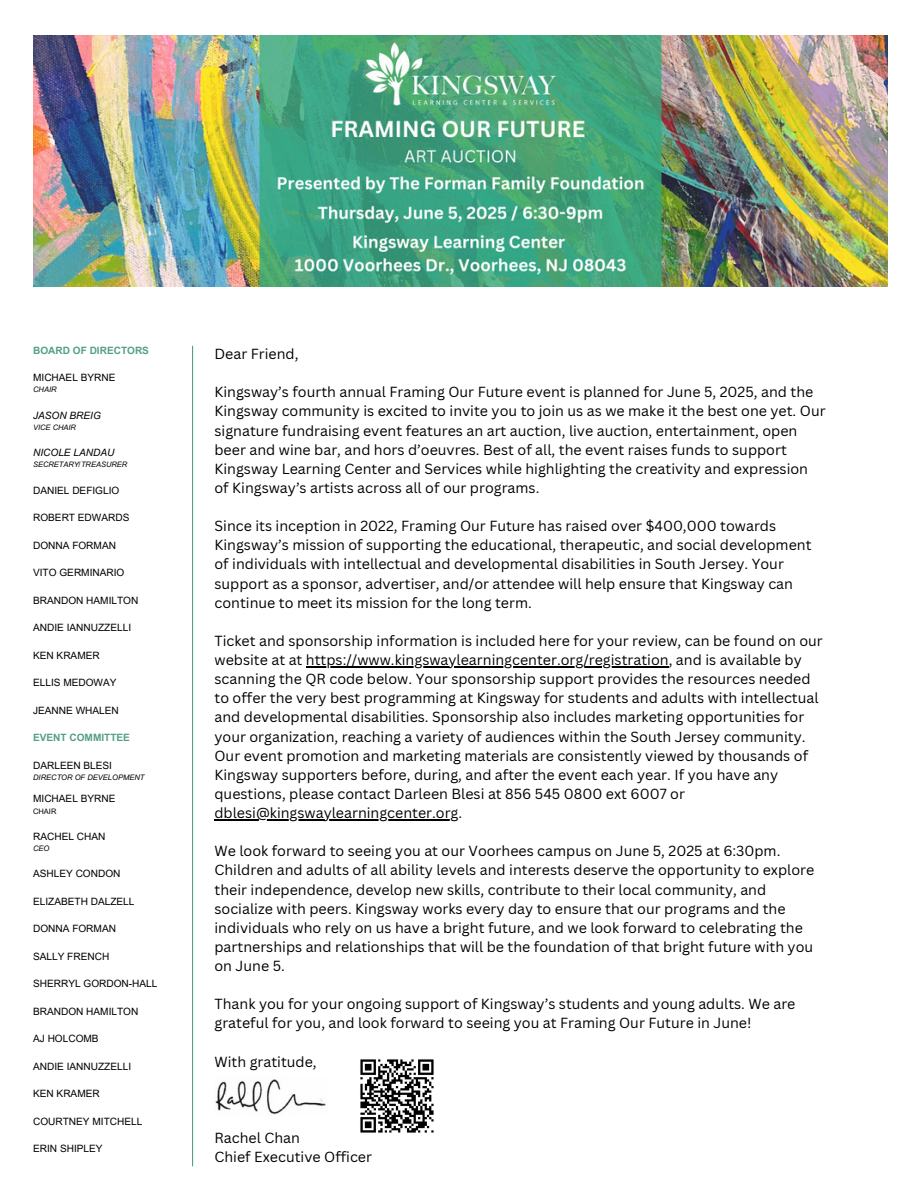
<style>
.page{position:relative;width:918px;height:1188px;background:#fff}
.page>*{position:absolute;margin:0;border:0;box-sizing:border-box;transform-origin:0 0}
.t1{font:14.25px/19.2px "Canva Sans";color:#000}
.t2{font:10.05px "Arial MT Pro";color:#000}
.t3{font:700 10.05px "Arial MT Pro";color:#55a084}
.t4{font:italic 10.05px "Arial MT Pro";color:#000}
.t5{font:italic 7.5px "Arial MT Pro";color:#000}
.t6{font:7.5px "Arial MT Pro";color:#000}
</style>
<div class="page">
<hr style="left:192px;top:346px;width:1px;height:820px;background:#55a084">
<hr style="left:306px;top:666px;width:363px;height:1px;background:#000">
<hr style="left:215px;top:819px;width:244px;height:1px;background:#000">
<img style="left:215px;top:1079px;width:111px;height:36px">
<img style="left:33px;top:36px;width:854px;height:251px">
<img style="left:360px;top:1059px;width:74px;height:74px">
<h3 class="t3" style="left:33px;top:346px;width:117px">BOARD OF DIRECTORS</h3>
<h3 class="t2" style="left:33px;top:374px;width:84px">MICHAEL BYRNE</h3>
<h3 class="t5" style="left:33px;top:387px;width:25px">CHAIR</h3>
<h3 class="t4" style="left:33px;top:411px;width:69px">JASON BREIG</h3>
<h3 class="t5" style="left:33px;top:424px;width:44px">VICE CHAIR</h3>
<h3 class="t4" style="left:33px;top:449px;width:83px">NICOLE LANDAU</h3>
<h3 class="t5" style="left:33px;top:462px;width:96px">SECRETARY/TREASURER</h3>
<h3 class="t2" style="left:33px;top:486px;width:88px">DANIEL DEFIGLIO</h3>
<h3 class="t2" style="left:33px;top:514px;width:98px">ROBERT EDWARDS</h3>
<h3 class="t2" style="left:33px;top:541px;width:84px">DONNA FORMAN</h3>
<h2 class="t2" style="left:33px;top:569px;width:93px">VITO GERMINARIO</h2>
<p class="t2" style="left:33px;top:596px;width:107px">BRANDON HAMILTON</p>
<p class="t2" style="left:33px;top:624px;width:100px">ANDIE IANNUZZELLI</p>
<h3 class="t2" style="left:33px;top:651px;width:68px">KEN KRAMER</h3>
<h3 class="t2" style="left:33px;top:679px;width:85px">ELLIS MEDOWAY</h3>
<h3 class="t2" style="left:33px;top:706px;width:87px">JEANNE WHALEN</h3>
<h3 class="t3" style="left:33px;top:734px;width:98px">EVENT COMMITTEE</h3>
<h3 class="t2" style="left:33px;top:761px;width:80px">DARLEEN BLESI</h3>
<h3 class="t5" style="left:33px;top:774px;width:113px">DIRECTOR OF DEVELOPMENT</h3>
<h3 class="t2" style="left:33px;top:795px;width:84px">MICHAEL BYRNE</h3>
<h3 class="t6" style="left:33px;top:808px;width:25px">CHAIR</h3>
<h3 class="t2" style="left:33px;top:833px;width:74px">RACHEL CHAN</h3>
<h3 class="t5" style="left:33px;top:846px;width:18px">CEO</h3>
<h3 class="t2" style="left:33px;top:870px;width:89px">ASHLEY CONDON</h3>
<h3 class="t2" style="left:33px;top:898px;width:103px">ELIZABETH DALZELL</h3>
<h3 class="t2" style="left:33px;top:925px;width:84px">DONNA FORMAN</h3>
<h3 class="t2" style="left:33px;top:953px;width:78px">SALLY FRENCH</h3>
<h3 class="t2" style="left:33px;top:980px;width:126px">SHERRYL GORDON-HALL</h3>
<p class="t2" style="left:33px;top:1008px;width:107px">BRANDON HAMILTON</p>
<h1 class="t2" style="left:33px;top:1035px;width:67px">AJ HOLCOMB</h1>
<h1 class="t2" style="left:33px;top:1063px;width:100px">ANDIE IANNUZZELLI</h1>
<h1 class="t2" style="left:33px;top:1090px;width:68px">KEN KRAMER</h1>
<h1 class="t2" style="left:33px;top:1118px;width:111px">COURTNEY MITCHELL</h1>
<h1 class="t2" style="left:33px;top:1145px;width:71px">ERIN SHIPLEY</h1>
<p class="t1" style="left:215px;top:344px;width:86px">Dear Friend,</p>
<h2 class="t1" style="left:215px;top:382px;width:613px">Kingsway’s fourth annual Framing Our Future event is planned for June 5, 2025, and the Kingsway community is excited to invite you to join us as we make it the best one yet. Our signature fundraising event features an art auction, live auction, entertainment, open beer and wine bar, and hors d’oeuvres. Best of all, the event raises funds to support Kingsway Learning Center and Services while highlighting the creativity and expression of Kingsway’s artists across all of our programs.</h2>
<h3 class="t1" style="left:215px;top:516px;width:599px">Since its inception in 2022, Framing Our Future has raised over $400,000 towards Kingsway’s mission of supporting the educational, therapeutic, and social development of individuals with intellectual and developmental disabilities in South Jersey. Your support as a sponsor, advertiser, and/or attendee will help ensure that Kingsway can continue to meet its mission for the long term.</h3>
<h3 class="t1" style="left:215px;top:631px;width:610px">Ticket and sponsorship information is included here for your review, can be found on our website at at https://www.kingswaylearningcenter.org/registration, and is available by</h3>
<p class="t1" style="left:215px;top:669px;width:606px">scanning the QR code below. Your sponsorship support provides the resources needed to offer the very best programming at Kingsway for students and adults with intellectual and developmental disabilities. Sponsorship also includes marketing opportunities for your organization, reaching a variety of audiences within the South Jersey community.<br>Our event promotion and marketing materials are consistently viewed by thousands of Kingsway supporters before, during, and after the event each year. If you have any questions, please contact Darleen Blesi at 856 545 0800 ext 6007 or</p>
<p class="t1" style="left:215px;top:803px;width:249px">dblesi@kingswaylearningcenter.org.</p>
<p class="t1" style="left:215px;top:841px;width:601px">We look forward to seeing you at our Voorhees campus on June 5, 2025 at 6:30pm.<br>Children and adults of all ability levels and interests deserve the opportunity to explore their independence, develop new skills, contribute to their local community, and socialize with peers. Kingsway works every day to ensure that our programs and the individuals who rely on us have a bright future, and we look forward to celebrating the partnerships and relationships that will be the foundation of that bright future with you on June 5.</p>
<p class="t1" style="left:215px;top:994px;width:582px">Thank you for your ongoing support of Kingsway’s students and young adults. We are grateful for you, and look forward to seeing you at Framing Our Future in June!</p>
<p class="t1" style="left:215px;top:1051px;width:104px">With gratitude,</p>
<h3 class="t1" style="left:215px;top:1128px;width:159px">Rachel Chan<br>Chief Executive Officer</h3>
</div>
